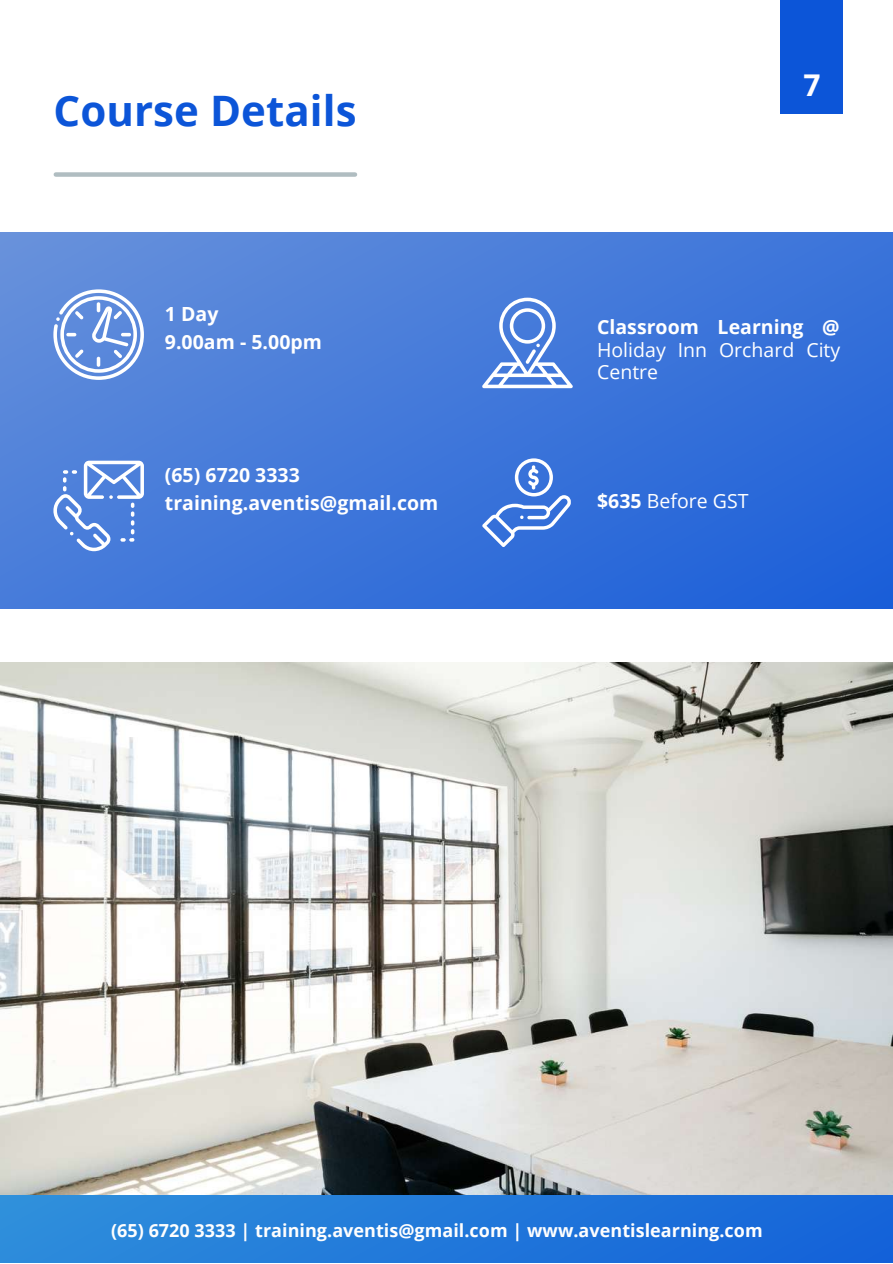
<style>
.page{position:relative;width:893px;height:1264px;background:#fff}
.page>*{position:absolute;margin:0;border:0;box-sizing:border-box;transform-origin:0 0}
.t1{font:700 42px "Open Sans";color:#0c55d8}
.t2{font:700 30px "Open Sans";color:#fffdfe}
.t3{font:700 19.5px/28px "Open Sans";color:#fff}
.t4{font:19.5px/22.5px "Open Sans";letter-spacing:.005em;color:#fff}
.t5{font:700 18px "Open Sans";color:#fefefe}
.s1{font-weight:700}
</style>
<div class="page">
<div style="left:780px;top:0;width:63px;height:114px;background:#0c55d8"></div>
<div style="left:0;top:1194px;width:892px;height:68px;background:linear-gradient(to right,#2e8fdb,#1463d9)"></div>
<div style="left:56px;top:172px;width:299px;height:5px;background:#b0bdc1"></div>
<img style="left:0;top:663px;width:892px;height:531px">
<svg style="left:1px;top:232px;width:891px;height:376px;background:#4077d9"></svg>
<svg style="left:53px;top:289px;width:91px;height:91px"></svg>
<svg style="left:52px;top:460px;width:92px;height:91px"></svg>
<svg style="left:482px;top:458px;width:88px;height:89px;background:#5989df"></svg>
<svg style="left:482px;top:298px;width:90px;height:90px"></svg>
<h1 class="t1" style="left:54px;top:81px;width:304px">Course Details</h1>
<p class="t3" style="left:165px;top:299px;width:159px">1 Day<br>9.00am - 5.00pm</p>
<p class="t3" style="left:165px;top:460px;width:275px">(65) 6720 3333 training.aventis@gmail.com</p>
<h2 class="t2" style="left:803px;top:63px;width:19px">7</h2>
<p class="t3" style="left:597px;top:313px;width:244px">Classroom Learning @</p>
<p class="t4" style="left:597px;top:338px;width:245px">Holiday Inn Orchard City<br>Centre</p>
<p class="t4" style="left:597px;top:489px;width:153px"><span class="s1">$635</span> Before GST</p>
<p class="t5" style="left:111px;top:1217px;width:653px">(65) 6720 3333 | training.aventis@gmail.com | www.aventislearning.com</p>
</div>
